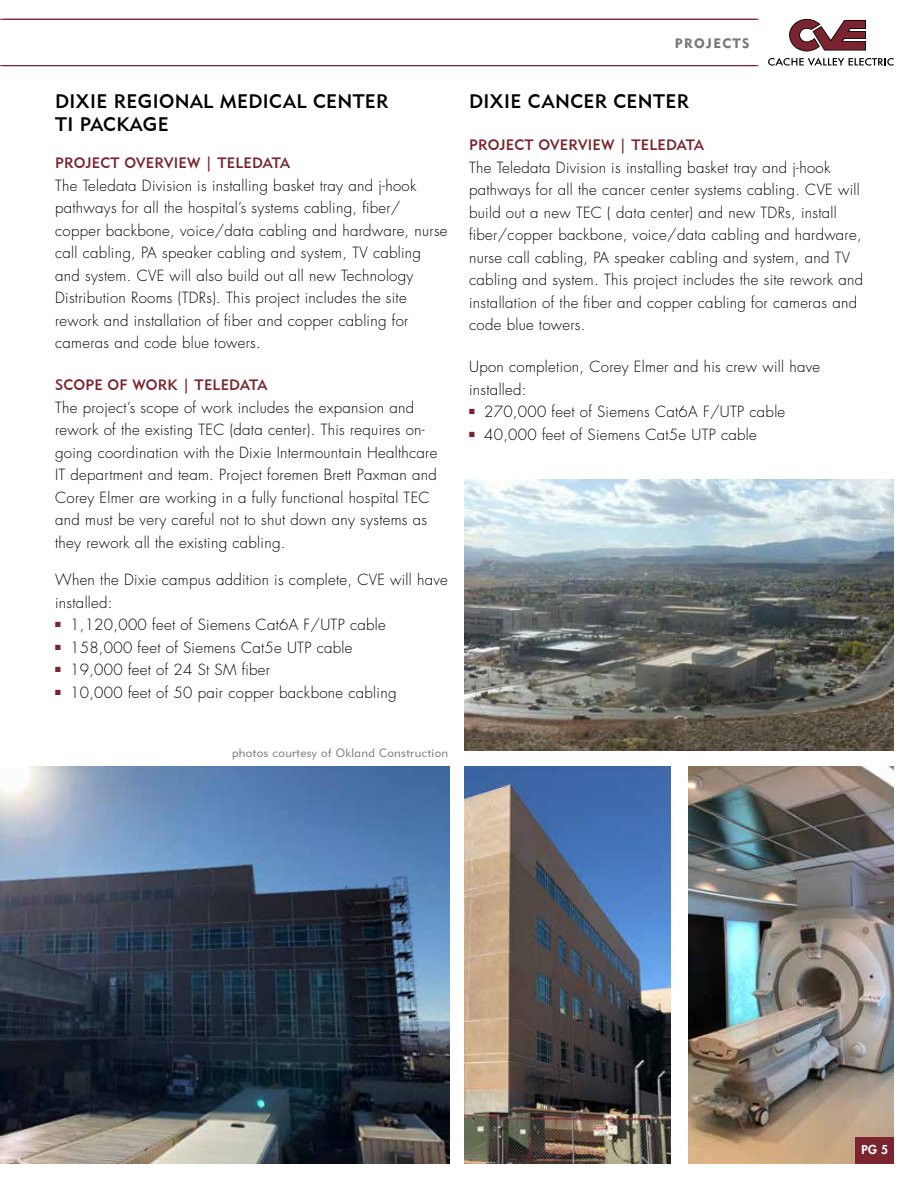
<style>
.page{position:relative;width:918px;height:1188px;background:#fff}
.page>*{position:absolute;margin:0;border:0;box-sizing:border-box;transform-origin:0 0}
.t1{font:19.5px/22.5px "Geometric 415 BT Medium A";letter-spacing:.02em;color:#000}
.t2{font:300 15px/22.5px "Futura";letter-spacing:.02em;color:#000}
.t3{font:15px "Geometric 415 BT Medium A";letter-spacing:.015em;color:#79242f}
.t4{font:13.5px "Geometric 415 BT Black A";letter-spacing:.1em;color:#7b7677}
.t5{font:12px "Geometric 415 BT Lite A";letter-spacing:.03em;color:#7b7677}
.t6{font:800 12px "Futura";color:#fff}
</style>
<div class="page">
<svg style="left:789px;top:19px;width:77px;height:33px"></svg>
<svg style="left:768px;top:58px;width:126px;height:8px"></svg>
<hr style="left:0;top:65px;width:756px;height:1px;background:#79242f">
<hr style="left:3px;top:65px;width:756px;height:1px;background:#79242f">
<hr style="left:0;top:19px;width:756px;height:1px;background:#79242f">
<hr style="left:3px;top:19px;width:756px;height:1px;background:#79242f">
<img style="left:465px;top:766px;width:205px;height:397px">
<img style="left:0;top:766px;width:449px;height:397px">
<img style="left:465px;top:479px;width:429px;height:272px">
<img style="left:688px;top:766px;width:206px;height:397px">
<div style="left:855px;top:1137px;width:39px;height:26px;background:#79242f"></div>
<h1 class="t1" style="left:55px;top:90px;width:335px">DIXIE REGIONAL MEDICAL CENTER<br>TI PACKAGE</h1>
<p class="t3" style="left:55px;top:154px;width:236px">PROJECT OVERVIEW | TELEDATA</p>
<p class="t2" style="left:55px;top:175px;width:394px">The Teledata Division is installing basket tray and j-hook pathways for all the hospital’s systems cabling, fiber/ copper backbone, voice/data cabling and hardware, nurse call cabling, PA speaker cabling and system, TV cabling and system. CVE will also build out all new Technology Distribution Rooms (TDRs). This project includes the site rework and installation of fiber and copper cabling for cameras and code blue towers.</p>
<p class="t3" style="left:55px;top:376px;width:214px">SCOPE OF WORK | TELEDATA</p>
<p class="t2" style="left:55px;top:397px;width:384px">The project’s scope of work includes the expansion and rework of the existing TEC (data center). This requires on&shy;going coordination with the Dixie Intermountain Healthcare IT department and team. Project foremen Brett Paxman and Corey Elmer are working in a fully functional hospital TEC and must be very careful not to shut down any systems as they rework all the existing cabling.</p>
<p class="t2" style="left:55px;top:569px;width:394px">When the Dixie campus addition is complete, CVE will have installed:</p>
<p class="t2" style="left:55px;top:614px;width:332px"><sup>■</sup> 1,120,000 feet of Siemens Cat6A F/UTP cable</p>
<p class="t2" style="left:55px;top:637px;width:299px"><sup>■</sup> 158,000 feet of Siemens Cat5e UTP cable</p>
<p class="t2" style="left:55px;top:659px;width:216px"><sup>■</sup> 19,000 feet of 24 St SM fiber</p>
<p class="t2" style="left:55px;top:682px;width:343px"><sup>■</sup> 10,000 feet of 50 pair copper backbone cabling</p>
<p class="t5" style="left:232px;top:745px;width:218px">photos courtesy of Okland Construction</p>
<p class="t4" style="left:675px;top:35px;width:76px">PROJECTS</p>
<h1 class="t1" style="left:469px;top:90px;width:221px">DIXIE CANCER CENTER</h1>
<p class="t3" style="left:469px;top:136px;width:236px">PROJECT OVERVIEW | TELEDATA</p>
<p class="t2" style="left:469px;top:157px;width:396px">The Teledata Division is installing basket tray and j-hook pathways for all the cancer center systems cabling. CVE will build out a new TEC ( data center) and new TDRs, install fiber/copper backbone, voice/data cabling and hardware, nurse call cabling, PA speaker cabling and system, and TV cabling and system. This project includes the site rework and installation of the fiber and copper cabling for cameras and code blue towers.</p>
<p class="t2" style="left:469px;top:356px;width:353px">Upon completion, Corey Elmer and his crew will have installed:</p>
<p class="t2" style="left:469px;top:401px;width:318px"><sup>■</sup> 270,000 feet of Siemens Cat6A F/UTP cable</p>
<p class="t2" style="left:469px;top:424px;width:289px"><sup>■</sup> 40,000 feet of Siemens Cat5e UTP cable</p>
<p class="t6" style="left:861px;top:1142px;width:28px">PG 5</p>
</div>
